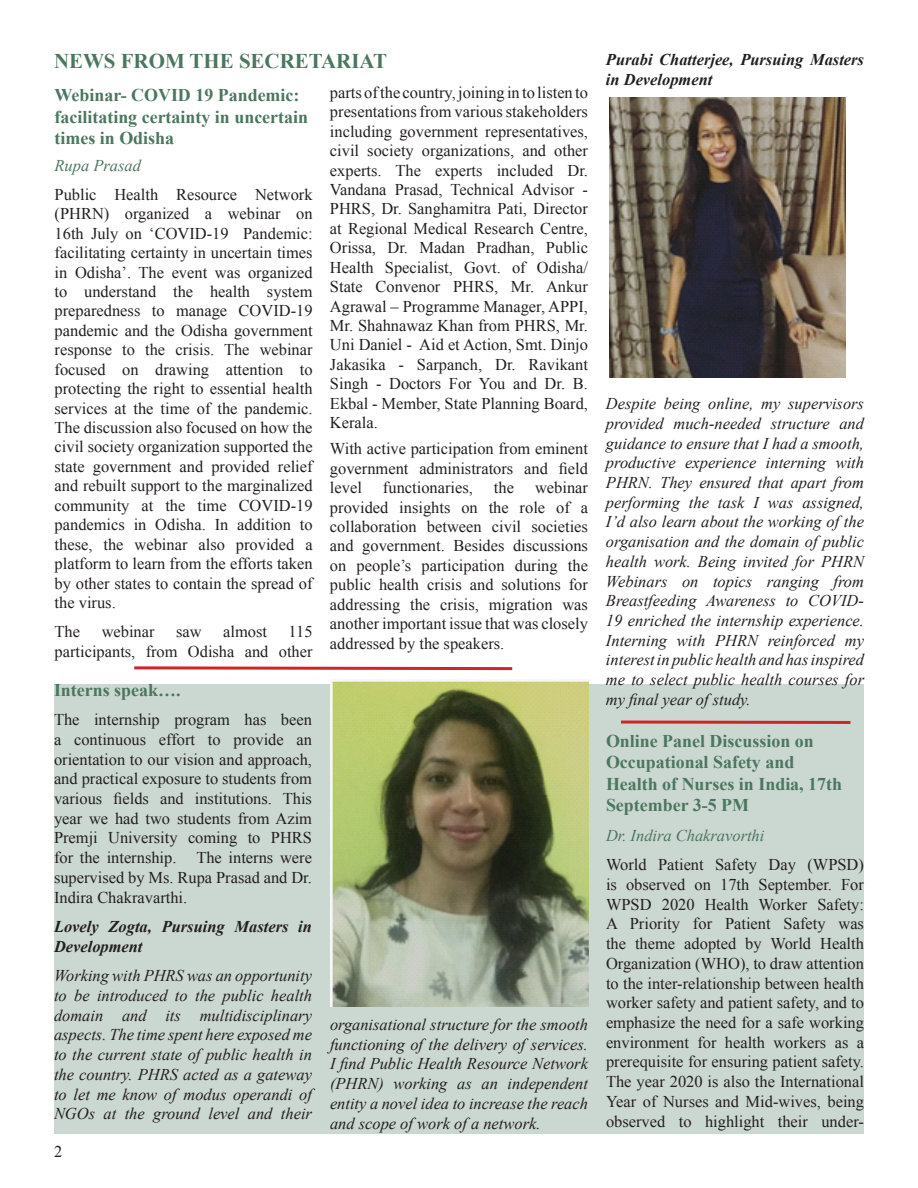
<style>
.page{position:relative;width:918px;height:1188px;background:#fff}
.page>*{position:absolute;margin:0;border:0;box-sizing:border-box;transform-origin:0 0}
.t1{font:700 20.85px "Times New Roman";color:#4b765f}
.t2{font:700 18px/21.5px "Times New Roman";color:#4b765f}
.t3{font:16.5px/19.5px "Times New Roman";color:#231f20;text-align:justify}
.t4{font:italic 16.5px/19.8px "Times New Roman";color:#231f20;text-align:justify}
.t5{font:italic 700 16.5px/19.8px "Times New Roman";color:#231f20}
.t6{font:italic 16.5px "Times New Roman";color:#4b765f}
</style>
<div class="page">
<div style="left:54px;top:684px;width:810px;height:450px;background:#cbd7d1"></div>
<svg style="left:134px;top:666px;width:379px;height:5px"></svg>
<img style="left:330px;top:679px;width:258px;height:327px">
<img style="left:610px;top:97px;width:235px;height:280px">
<hr style="left:621px;top:721px;width:229px;height:3px;background:#d1232a">
<p class="t1" style="left:54px;top:47px;width:335px">NEWS FROM THE SECRETARIAT</p>
<p class="t2" style="left:55px;top:84px;width:255px">Webinar- COVID 19 Pandemic: facilitating certainty in uncertain times in Odisha</p>
<p class="t6" style="left:55px;top:154px;width:88px">Rupa Prasad</p>
<p class="t3" style="left:55px;top:184px;width:260px">Public Health Resource Network (PHRN) organized a webinar on 16th July on ‘COVID-19 Pandemic: facilitating certainty in uncertain times in Odisha’. The event was organized to understand the health system preparedness to manage COVID-19 pandemic and the Odisha government response to the crisis. The webinar focused on drawing attention to protecting the right to essential health services at the time of the pandemic.<br>The discussion also focused on how the civil society organization supported the state government and provided relief and rebuilt support to the marginalized community at the time COVID-19 pandemics in Odisha. In addition to these, the webinar also provided a platform to learn from the efforts taken by other states to contain the spread of the virus.</p>
<p class="t3" style="left:55px;top:622px;width:27px">The</p>
<p class="t3" style="left:102px;top:622px;width:54px">webinar</p>
<p class="t3" style="left:176px;top:622px;width:27px">saw</p>
<p class="t3" style="left:223px;top:622px;width:45px">almost</p>
<p class="t3" style="left:330px;top:82px;width:260px">parts of the country, joining in to listen to presentations from various stakeholders including government representatives, civil society organizations, and other experts. The experts included Dr.<br>Vandana Prasad, Technical Advisor - PHRS, Dr. Sanghamitra Pati, Director at Regional Medical Research Centre, Orissa, Dr. Madan Pradhan, Public Health Specialist, Govt. of Odisha/ State Convenor PHRS, Mr. Ankur Agrawal – Programme Manager, APPI, Mr. Shahnawaz Khan from PHRS, Mr.<br>Uni Daniel - Aid et Action, Smt. Dinjo Jakasika - Sarpanch, Dr. Ravikant Singh - Doctors For You and Dr. B.<br>Ekbal - Member, State Planning Board, Kerala.</p>
<p class="t3" style="left:330px;top:439px;width:260px">With active participation from eminent government administrators and field level</p>
<p class="t3" style="left:330px;top:478px;width:260px;text-indent:205px">webinar provided insights on the role of a collaboration between civil societies and government. Besides discussions on people’s participation during the public health crisis and solutions for addressing the crisis, migration was another important issue that was closely addressed by the speakers.</p>
<p class="t3" style="left:383px;top:478px;width:91px">functionaries,</p>
<p class="t3" style="left:494px;top:478px;width:22px">the</p>
<p class="t3" style="left:55px;top:622px;width:260px;text-align:right">115<br>participants, from Odisha and other</p>
<p class="t2" style="left:54px;top:678px;width:128px">Interns speak….</p>
<p class="t3" style="left:54px;top:709px;width:260px">The internship program has been a continuous effort to provide an orientation to our vision and approach, and practical exposure to students from various fields and institutions. This year we had two students from Azim Premji University coming to PHRS for the internship. The interns were supervised by Ms. Rupa Prasad and Dr.<br>Indira Chakravarthi.</p>
<p class="t5" style="left:54px;top:916px;width:259px">Lovely Zogta, Pursuing Masters in<br>Development</p>
<p class="t4" style="left:54px;top:965px;width:260px">Working with PHRS was an opportunity to be introduced to the public health domain and its multidisciplinary aspects. The time spent here exposed me to the current state of public health in the country. PHRS acted as a gateway to let me know of modus operandi of NGOs at the ground level and their</p>
<p class="t3" style="left:54px;top:1142px;width:10px">2</p>
<p class="t4" style="left:330px;top:1014px;width:260px">organisational structure for the smooth functioning of the delivery of services.<br>I find Public Health Resource Network (PHRN) working as an independent entity a novel idea to increase the reach and scope of work of a network.</p>
<p class="t5" style="left:606px;top:49px;width:260px">Purabi Chatterjee, Pursuing Masters in Development</p>
<p class="t4" style="left:606px;top:393px;width:260px">Despite being online, my supervisors provided much-needed structure and guidance to ensure that I had a smooth, productive experience interning with PHRN. They ensured that apart from performing the task I was assigned, I’d also learn about the working of the organisation and the domain of public health work. Being invited for PHRN Webinars on topics ranging from Breastfeeding Awareness to COVID-19 enriched the internship experience.<br>Interning with PHRN reinforced my interest in public health and has inspired me to select public health courses for my final year of study.</p>
<p class="t2" style="left:606px;top:730px;width:238px">Online Panel Discussion on<br>Occupational Safety and<br>Health of Nurses in India, 17th<br>September 3-5 PM</p>
<p class="t6" style="left:606px;top:824px;width:160px">Dr. Indira Chakravorthi</p>
<p class="t3" style="left:606px;top:854px;width:260px">World Patient Safety Day (WPSD) is observed on 17th September. For WPSD 2020 Health Worker Safety:<br>A Priority for Patient Safety was the theme adopted by World Health Organization (WHO), to draw attention to the inter-relationship between health worker safety and patient safety, and to emphasize the need for a safe working environment for health workers as a prerequisite for ensuring patient safety.<br>The year 2020 is also the International Year of Nurses and Mid-wives, being observed to highlight their under-</p>
</div>
